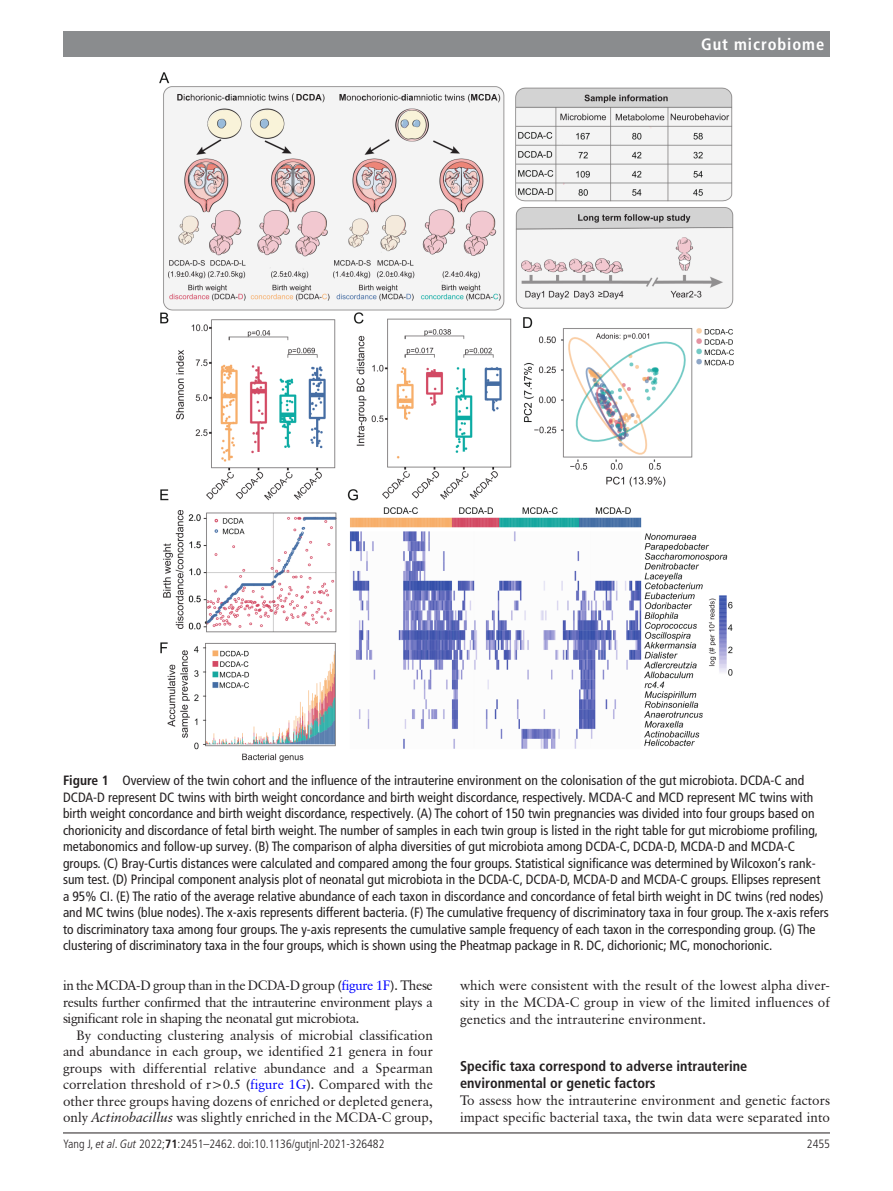
<style>
.page{position:relative;width:893px;height:1191px;background:#fff}
.page>*{position:absolute;margin:0;border:0;box-sizing:border-box;transform-origin:0 0}
.t1{font:700 condensed 16.5px "Frutiger LT Pro";letter-spacing:.055em;color:#fff}
.t2{font:700 condensed 14.25px/17.2px "Frutiger LT Pro";color:#231f20}
.t3{font:condensed 13.5px/16.5px "Frutiger LT Pro";color:#231f20}
.t4{font:13.5px/16.5px "Classical Garamond BT";color:#231f20;text-align:justify}
.t5{font:300 condensed 12px "Frutiger LT Pro";color:#231f20}
.s1{font-weight:700}
.s2{color:#00f}
.s3{font-style:italic}
</style>
<div class="page">
<hr style="left:63px;top:1132px;width:767px;height:1px;background:#231f20">
<div style="left:63px;top:31px;width:767px;height:25px;background:#8a8c8e"></div>
<img style="left:159px;top:72px;width:575px;height:689px">
<p class="t1" style="left:701px;top:34px;width:125px">Gut microbiome</p>
<p class="t3" style="left:63px;top:772px;width:767px"><span class="s1">Figure 1</span> Overview of the twin cohort and the influence of the intrauterine environment on the colonisation of the gut microbiota. DCDA-C and DCDA-D represent DC twins with birth weight concordance and birth weight discordance, respectively. MCDA-C and MCD represent MC twins with birth weight concordance and birth weight discordance, respectively. (A) The cohort of 150 twin pregnancies was divided into four groups based on chorionicity and discordance of fetal birth weight. The number of samples in each twin group is listed in the right table for gut microbiome profiling, metabonomics and follow-up survey. (B) The comparison of alpha diversities of gut microbiota among DCDA-C, DCDA-D, MCDA-D and MCDA-C groups. (C) Bray-Curtis distances were calculated and compared among the four groups. Statistical significance was determined by Wilcoxon’s rank&shy;sum test. (D) Principal component analysis plot of neonatal gut microbiota in the DCDA-C, DCDA-D, MCDA-D and MCDA-C groups. Ellipses represent a 95% CI. (E) The ratio of the average relative abundance of each taxon in discordance and concordance of fetal birth weight in DC twins (red nodes) and MC twins (blue nodes). The x-axis represents different bacteria. (F) The cumulative frequency of discriminatory taxa in four group. The x-axis refers to discriminatory taxa among four groups. The y-axis represents the cumulative sample frequency of each taxon in the corresponding group. (G) The clustering of discriminatory taxa in the four groups, which is shown using the Pheatmap package in R. DC, dichorionic; MC, monochorionic.</p>
<p class="t4" style="left:63px;top:977px;width:371px">in the MCDA-D group than in the DCDA-D group (<span class="s2">figure 1F</span>). These results further confirmed that the intrauterine environment plays a significant role in shaping the neonatal gut microbiota.</p>
<p class="t4" style="left:63px;top:1026px;width:371px;text-indent:14px">By conducting clustering analysis of microbial classification and abundance in each group, we identified 21 genera in four groups with differential relative abundance and a Spearman correlation threshold of r&gt;0.5 (<span class="s2">figure 1G</span>). Compared with the other three groups having dozens of enriched or depleted genera, only <span class="s3">Actinobacillus</span> was slightly enriched in the MCDA-C group,</p>
<p class="t4" style="left:460px;top:976px;width:371px;line-height:17.1px">which were consistent with the result of the lowest alpha diver&shy;sity in the MCDA-C group in view of the limited influences of genetics and the intrauterine environment.</p>
<p class="t2" style="left:460px;top:1057px;width:289px">Specific taxa correspond to adverse intrauterine environmental or genetic factors</p>
<p class="t4" style="left:460px;top:1091px;width:371px;line-height:17.1px">To assess how the intrauterine environment and genetic factors impact specific bacterial taxa, the twin data were separated into</p>
<p class="t5" style="left:63px;top:1136px;width:323px">Yang J, <span class="s3">et al</span>. <span class="s3">Gut</span> 2022;<span class="s1">71</span>:2451–2462. doi:10.1136/gutjnl-2021-326482</p>
<p class="t5" style="left:807px;top:1136px;width:25px">2455</p>
</div>
